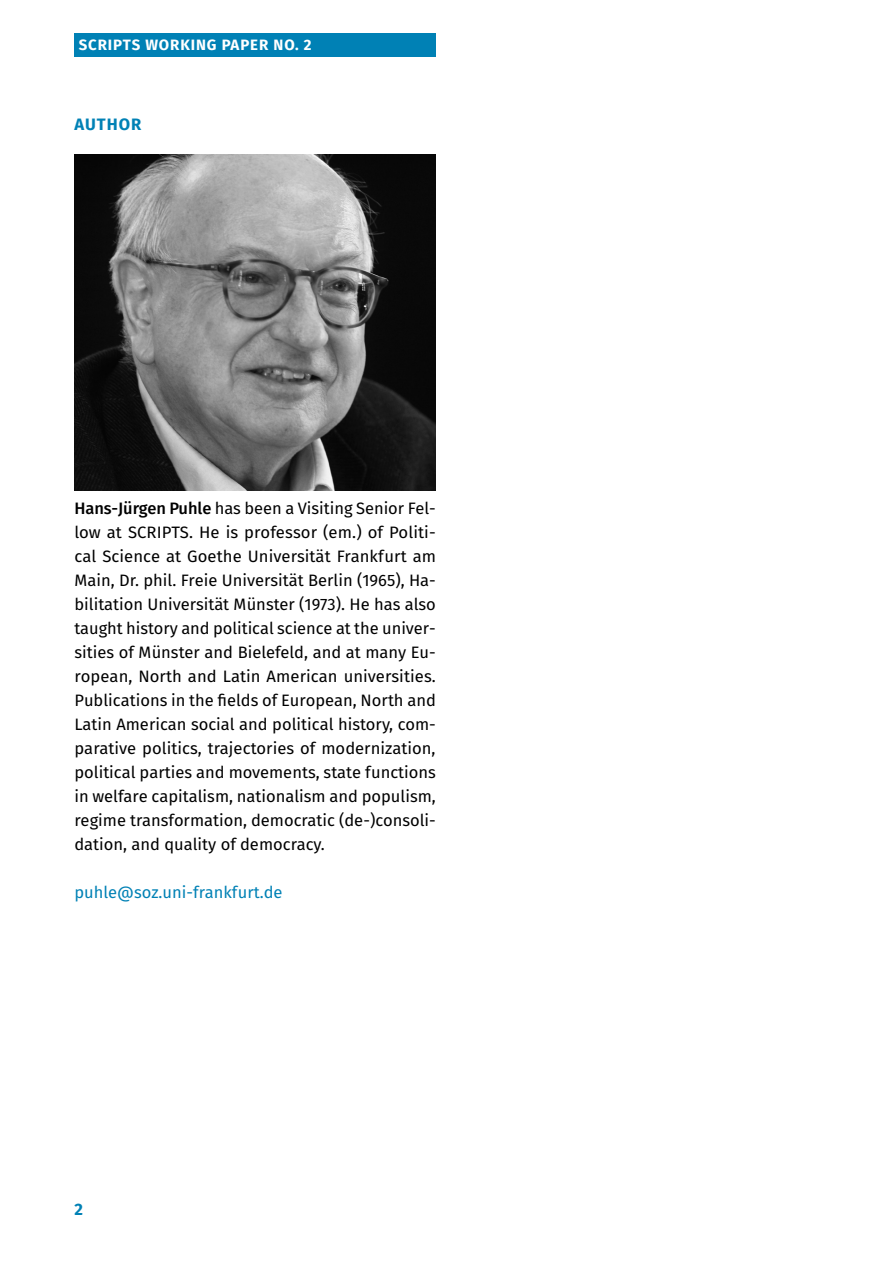
<style>
.page{position:relative;width:893px;height:1263px;background:#fff}
.page>*{position:absolute;margin:0;border:0;box-sizing:border-box;transform-origin:0 0}
.t1{font:16.5px/24px "Fira Sans";color:#000;text-align:justify}
.t2{font:16.5px "Fira Sans";color:#0081b5}
.t3{font:700 16.5px "Fira Sans";letter-spacing:.06em;color:#0081b5}
.t4{font:700 15px "Fira Sans";letter-spacing:.06em;color:#fff}
.s1{font-weight:500}
</style>
<div class="page">
<div style="left:74px;top:33px;width:362px;height:24px;background:#0081b5"></div>
<img style="left:74px;top:154px;width:362px;height:336px">
<p class="t4" style="left:79px;top:32px;width:234px">SCRIPTS WORKING PAPER NO. 2</p>
<p class="t3" style="left:74px;top:111px;width:68px">AUTHOR</p>
<p class="t1" style="left:74px;top:497px;width:363px"><span class="s1">Hans-Jürgen Puhle</span> has been a Visiting Senior Fel&shy;low at SCRIPTS. He is professor (em.) of Politi&shy;cal Science at Goethe Universität Frankfurt am Main, Dr. phil. Freie Universität Berlin (1965), Ha&shy;bilitation Universität Münster (1973). He has also taught history and political science at the univer&shy;sities of Münster and Bielefeld, and at many Eu&shy;ropean, North and Latin American universities.<br>Publications in the fields of European, North and Latin American social and political history, com&shy;parative politics, trajectories of modernization, political parties and movements, state functions in welfare capitalism, nationalism and populism, regime transformation, democratic (de-)consoli&shy;dation, and quality of democracy.</p>
<p class="t2" style="left:74px;top:881px;width:210px">puhle@soz.uni-frankfurt.de</p>
<p class="t3" style="left:74px;top:1196px;width:10px">2</p>
</div>
